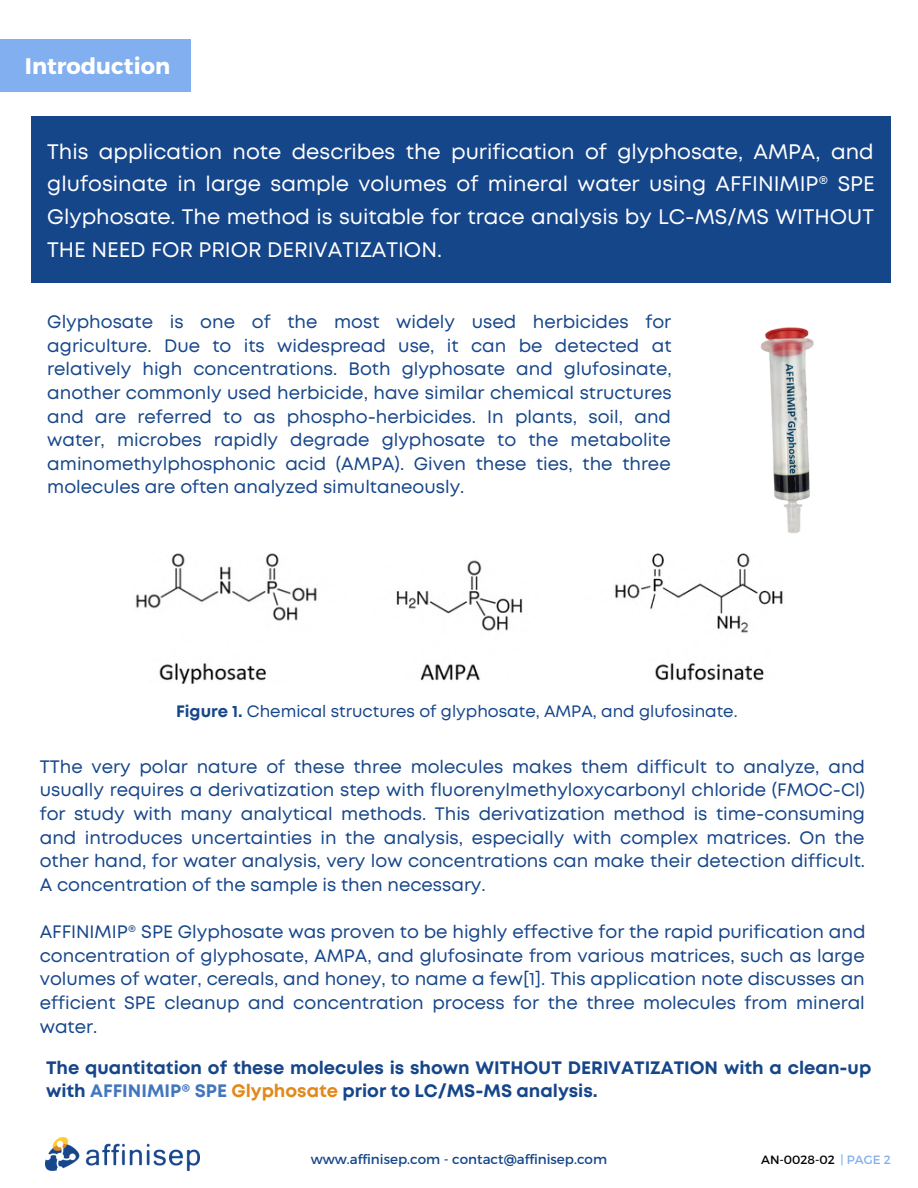
<style>
.page{position:relative;width:918px;height:1188px;background:#fff}
.page>*{position:absolute;margin:0;border:0;box-sizing:border-box;transform-origin:0 0}
.t1{font:700 22.5px "Montserrat";color:#fff}
.t2{font:21px/32.7px "Mont";color:#fff;text-align:justify}
.t3{font:18px/23.7px "Mont";color:#16468a;text-align:justify}
.t4{font:700 18px/23.7px "Mont";color:#16468a}
.t5{font:16.5px "Mont";color:#16468a}
.t6{font:13.5px "Montserrat";color:#16468a}
.t7{font:12px "Montserrat";color:#000}
.t8{font:12px "Montserrat";color:#81afef}
.s1{font-weight:700}
.s2{color:#4476bd}
.s3{color:#e3881b}
</style>
<div class="page">
<img style="left:45px;top:1137px;width:154px;height:34px">
<div style="left:31px;top:116px;width:860px;height:167px;background:#16468a"></div>
<div style="left:0;top:39px;width:191px;height:53px;background:#81afef"></div>
<img style="left:136px;top:554px;width:647px;height:129px">
<img style="left:760px;top:327px;width:54px;height:206px">
<p class="t1" style="left:25px;top:52px;width:147px">Introduction</p>
<p class="t2" style="left:47px;top:137px;width:829px">This application note describes the purification of glyphosate, AMPA, and glufosinate in large sample volumes of mineral water using AFFINIMIP® SPE Glyphosate. The method is suitable for trace analysis by LC-MS/MS WITHOUT THE NEED FOR PRIOR DERIVATIZATION.</p>
<p class="t3" style="left:47px;top:311px;width:626px">Glyphosate is one of the most widely used herbicides for agriculture. Due to its widespread use, it can be detected at relatively high concentrations. Both glyphosate and glufosinate, another commonly used herbicide, have similar chemical structures and are referred to as phospho-herbicides. In plants, soil, and water, microbes rapidly degrade glyphosate to the metabolite aminomethylphosphonic acid (AMPA). Given these ties, the three molecules are often analyzed simultaneously.</p>
<p class="t5" style="left:176px;top:706px;width:563px"><span class="s1">Figure 1.</span> Chemical structures of glyphosate, AMPA, and glufosinate.</p>
<p class="t3" style="left:40px;top:756px;width:827px">TThe very polar nature of these three molecules makes them difficult to analyze, and usually requires a derivatization step with fluorenylmethyloxycarbonyl chloride (FMOC-Cl) for study with many analytical methods. This derivatization method is time-consuming and introduces uncertainties in the analysis, especially with complex matrices. On the other hand, for water analysis, very low concentrations can make their detection difficult.<br>A concentration of the sample is then necessary.</p>
<p class="t3" style="left:40px;top:921px;width:827px">AFFINIMIP® SPE Glyphosate was proven to be highly effective for the rapid purification and concentration of glyphosate, AMPA, and glufosinate from various matrices, such as large volumes of water, cereals, and honey, to name a few[1]. This application note discusses an efficient SPE cleanup and concentration process for the three molecules from mineral water.</p>
<p class="t4" style="left:46px;top:1057px;width:827px">The quantitation of these molecules is shown WITHOUT DERIVATIZATION with a clean-up with <span class="s2">AFFINIMIP® SPE</span> <span class="s3">Glyphosate</span> prior to LC/MS-MS analysis.</p>
<p class="t6" style="left:311px;top:1150px;width:298px">www.affinisep.com - contact@affinisep.com</p>
<p class="t7" style="left:761px;top:1152px;width:75px">AN-0028-02</p>
<p class="t8" style="left:840px;top:1152px;width:52px">| PAGE 2</p>
</div>
